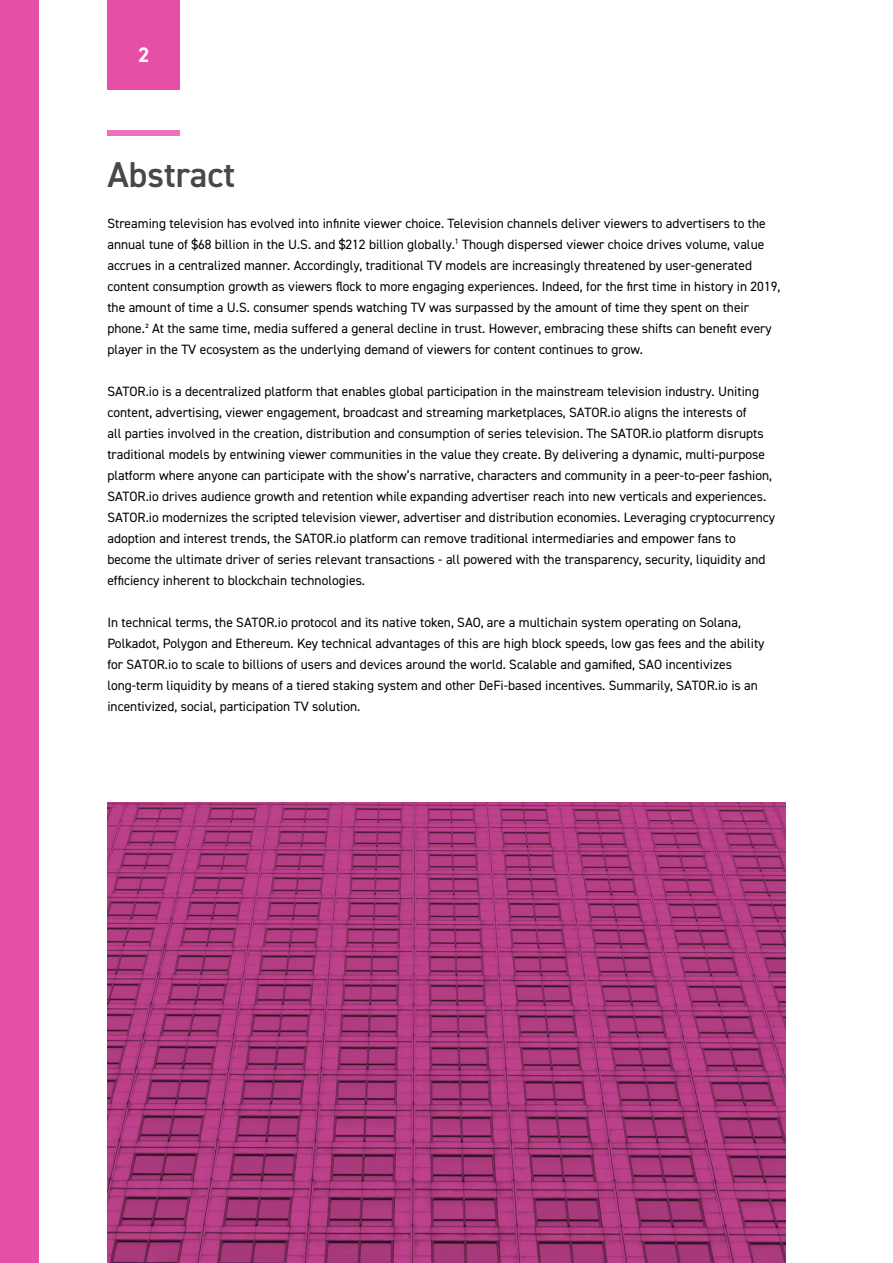
<style>
.page{position:relative;width:893px;height:1263px;background:#fff}
.page>*{position:absolute;margin:0;border:0;box-sizing:border-box;transform-origin:0 0}
.t1{font:600 36px "DIN2014";color:#484848}
.t2{font:700 21px "DIN2014";color:#fff}
.t3{font:13.5px/21px "DIN2014";color:#000}
</style>
<div class="page">
<div style="left:107px;top:0;width:73px;height:90px;background:#e54fa8"></div>
<div style="left:0;top:0;width:38px;height:1263px;background:#e54fa8"></div>
<div style="left:107px;top:130px;width:73px;height:5px;background:#ea72b9"></div>
<svg style="left:107px;top:803px;width:679px;height:460px"></svg>
<h2 class="t2" style="left:138px;top:41px;width:13px">2</h2>
<h1 class="t1" style="left:107px;top:151px;width:129px">Abstract</h1>
<p class="t3" style="left:107px;top:212px;width:675px">Streaming television has evolved into infinite viewer choice. Television channels deliver viewers to advertisers to the annual tune of $68 billion in the U.S. and $212 billion globally.<sup>1</sup> Though dispersed viewer choice drives volume, value accrues in a centralized manner. Accordingly, traditional TV models are increasingly threatened by user-generated content consumption growth as viewers flock to more engaging experiences. Indeed, for the first time in history in 2019, the amount of time a U.S. consumer spends watching TV was surpassed by the amount of time they spent on their phone.² At the same time, media suffered a general decline in trust. However, embracing these shifts can benefit every player in the TV ecosystem as the underlying demand of viewers for content continues to grow.</p>
<p class="t3" style="left:107px;top:380px;width:669px">SATOR.io is a decentralized platform that enables global participation in the mainstream television industry. Uniting content, advertising, viewer engagement, broadcast and streaming marketplaces, SATOR.io aligns the interests of<br>all parties involved in the creation, distribution and consumption of series television. The SATOR.io platform disrupts traditional models by entwining viewer communities in the value they create. By delivering a dynamic, multi-purpose platform where anyone can participate with the show’s narrative, characters and community in a peer-to-peer fashion, SATOR.io drives audience growth and retention while expanding advertiser reach into new verticals and experiences.<br>SATOR.io modernizes the scripted television viewer, advertiser and distribution economies. Leveraging cryptocurrency adoption and interest trends, the SATOR.io platform can remove traditional intermediaries and empower fans to become the ultimate driver of series relevant transactions - all powered with the transparency, security, liquidity and efficiency inherent to blockchain technologies.</p>
<p class="t3" style="left:107px;top:611px;width:659px">In technical terms, the SATOR.io protocol and its native token, SAO, are a multichain system operating on Solana, Polkadot, Polygon and Ethereum. Key technical advantages of this are high block speeds, low gas fees and the ability for SATOR.io to scale to billions of users and devices around the world. Scalable and gamified, SAO incentivizes long-term liquidity by means of a tiered staking system and other DeFi-based incentives. Summarily, SATOR.io is an incentivized, social, participation TV solution.</p>
</div>
